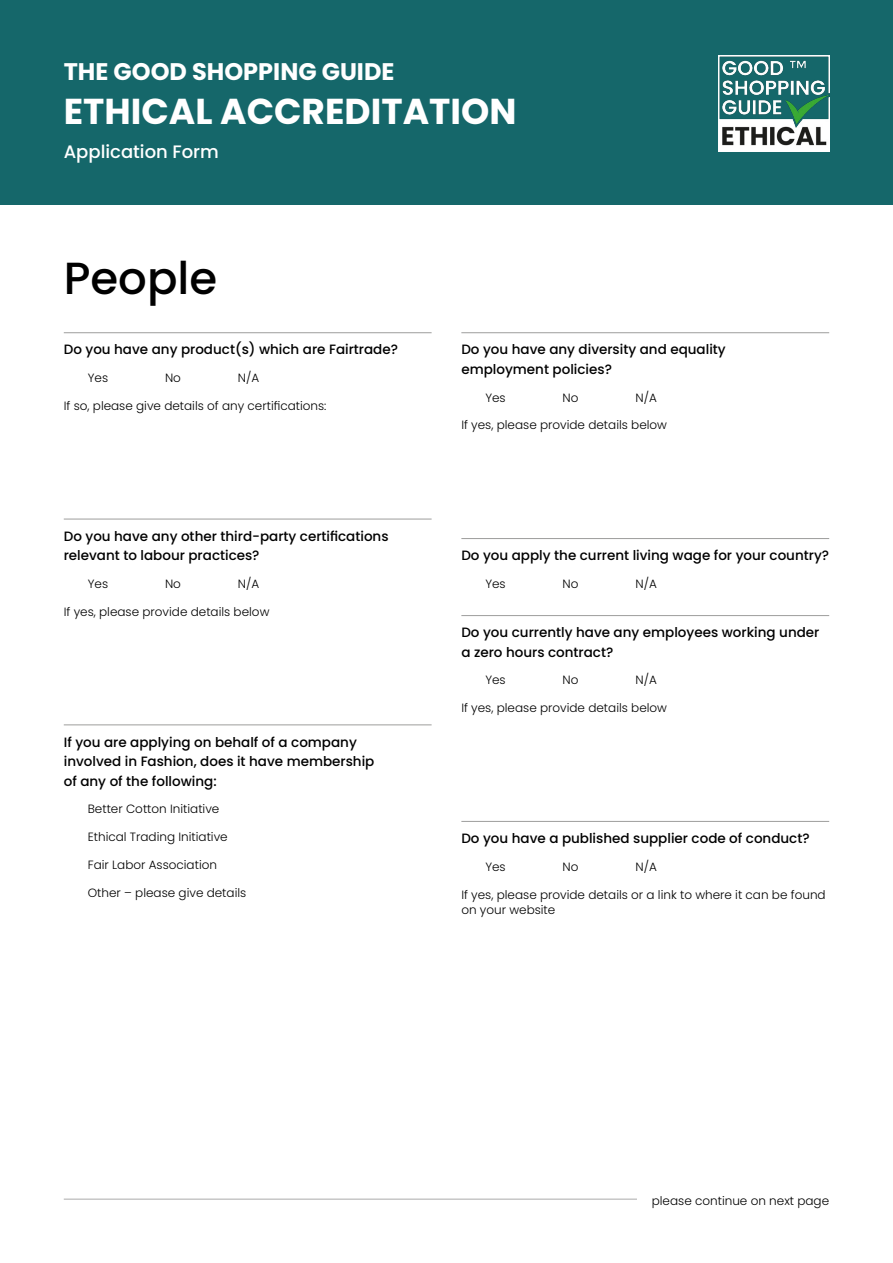
<style>
.page{position:relative;width:893px;height:1263px;background:#fff}
.page>*{position:absolute;margin:0;border:0;box-sizing:border-box;transform-origin:0 0}
.t1{font:500 45px "Poppins";color:#000}
.t2{font:700 36px "Poppins";color:#fff}
.t3{font:700 24px "Poppins";color:#fff}
.t4{font:500 18px "Poppins";color:#fff}
.t5{font:500 13.5px/19.5px "Poppins";color:#000}
.t6{font:300 12px/15px "Poppins";color:#000}
</style>
<div class="page">
<hr style="left:64px;top:332px;width:368px;height:1px;background:#9d9d9c">
<hr style="left:64px;top:519px;width:368px;height:1px;background:#9d9d9c">
<hr style="left:64px;top:724px;width:368px;height:1px;background:#9d9d9c">
<hr style="left:461px;top:332px;width:368px;height:1px;background:#9d9d9c">
<hr style="left:461px;top:538px;width:368px;height:1px;background:#9d9d9c">
<hr style="left:461px;top:615px;width:368px;height:1px;background:#9d9d9c">
<hr style="left:461px;top:821px;width:368px;height:1px;background:#9d9d9c">
<div style="left:0;top:0;width:893px;height:204px;background:#15676a"></div>
<img style="left:718px;top:55px;width:111px;height:96px">
<hr style="left:64px;top:1198px;width:573px;height:2px;background:#c6c6c6">
<h3 class="t3" style="left:64px;top:58px;width:332px">THE GOOD SHOPPING GUIDE</h3>
<h2 class="t2" style="left:64px;top:90px;width:454px">ETHICAL ACCREDITATION</h2>
<h3 class="t4" style="left:64px;top:141px;width:157px">Application Form</h3>
<h1 class="t1" style="left:64px;top:252px;width:155px">People</h1>
<p class="t5" style="left:64px;top:340px;width:336px">Do you have any product(s) which are Fairtrade?</p>
<p class="t6" style="left:88px;top:370px;width:22px">Yes</p>
<p class="t6" style="left:165px;top:370px;width:17px">No</p>
<p class="t6" style="left:238px;top:370px;width:23px">N/A</p>
<p class="t6" style="left:64px;top:398px;width:264px">If so, please give details of any certifications:</p>
<p class="t5" style="left:64px;top:526px;width:326px">Do you have any other third-party certifications relevant to labour practices?</p>
<p class="t6" style="left:88px;top:576px;width:22px">Yes</p>
<p class="t6" style="left:165px;top:576px;width:17px">No</p>
<p class="t6" style="left:238px;top:576px;width:23px">N/A</p>
<p class="t6" style="left:64px;top:604px;width:207px">If yes, please provide details below</p>
<p class="t5" style="left:64px;top:732px;width:312px">If you are applying on behalf of a company involved in Fashion, does it have membership of any of the following:</p>
<p class="t6" style="left:88px;top:802px;width:133px">Better Cotton Initiative</p>
<p class="t6" style="left:88px;top:829px;width:141px">Ethical Trading Initiative</p>
<p class="t6" style="left:88px;top:857px;width:131px">Fair Labor Association</p>
<p class="t6" style="left:88px;top:885px;width:160px">Other – please give details</p>
<p class="t5" style="left:461px;top:340px;width:266px">Do you have any diversity and equality employment policies?</p>
<p class="t6" style="left:485px;top:390px;width:22px">Yes</p>
<p class="t6" style="left:563px;top:390px;width:17px">No</p>
<p class="t6" style="left:635px;top:390px;width:23px">N/A</p>
<p class="t6" style="left:461px;top:418px;width:207px">If yes, please provide details below</p>
<p class="t5" style="left:461px;top:546px;width:369px">Do you apply the current living wage for your country?</p>
<p class="t6" style="left:485px;top:576px;width:22px">Yes</p>
<p class="t6" style="left:563px;top:576px;width:17px">No</p>
<p class="t6" style="left:635px;top:576px;width:23px">N/A</p>
<p class="t5" style="left:461px;top:623px;width:360px">Do you currently have any employees working under a zero hours contract?</p>
<p class="t6" style="left:485px;top:673px;width:22px">Yes</p>
<p class="t6" style="left:563px;top:673px;width:17px">No</p>
<p class="t6" style="left:635px;top:673px;width:23px">N/A</p>
<p class="t6" style="left:461px;top:701px;width:207px">If yes, please provide details below</p>
<p class="t5" style="left:461px;top:829px;width:350px">Do you have a published supplier code of conduct?</p>
<p class="t6" style="left:485px;top:859px;width:22px">Yes</p>
<p class="t6" style="left:563px;top:859px;width:17px">No</p>
<p class="t6" style="left:635px;top:859px;width:23px">N/A</p>
<p class="t6" style="left:461px;top:887px;width:366px">If yes, please provide details or a link to where it can be found on your website</p>
<p class="t6" style="left:652px;top:1193px;width:179px">please continue on next page</p>
</div>
